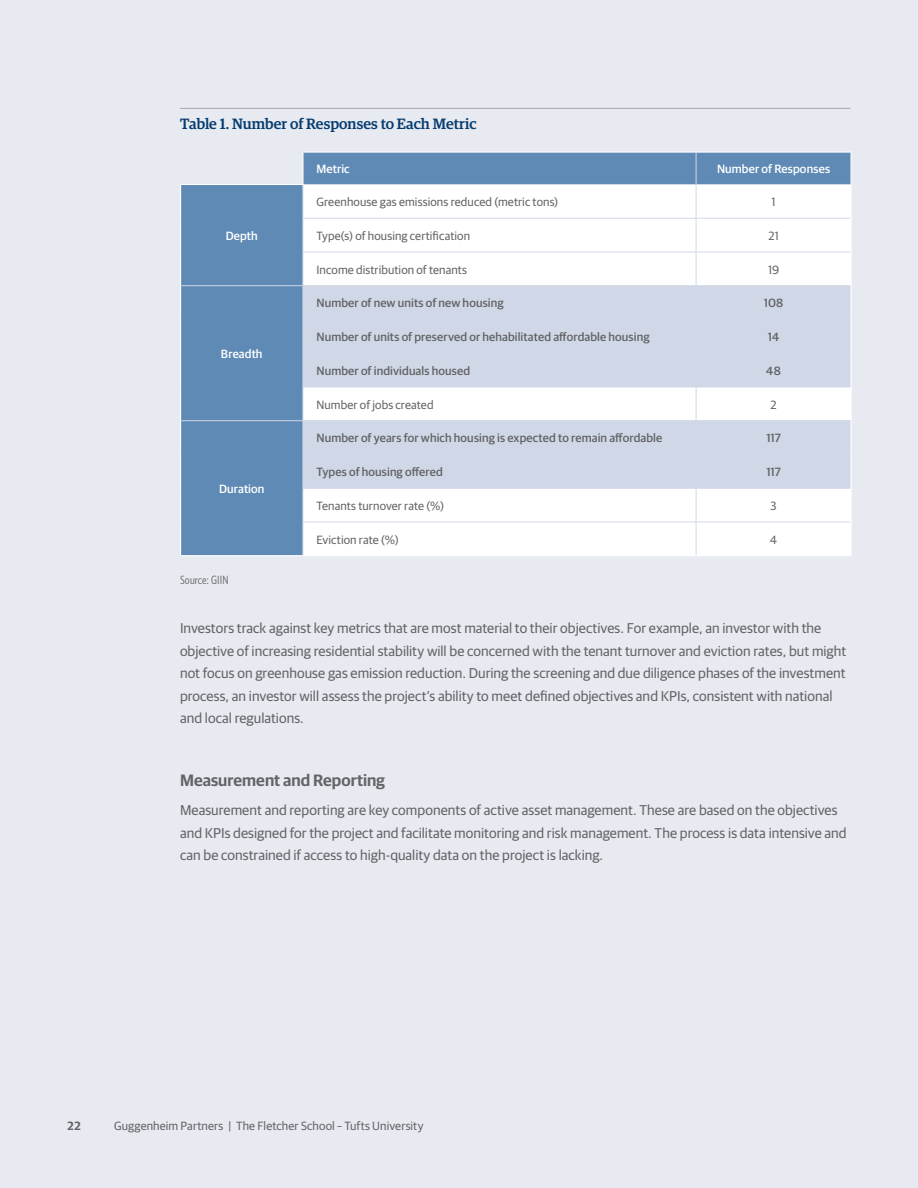
<style>
.page{position:relative;width:918px;height:1188px;background:#e7eaf1}
.page>*{position:absolute;margin:0;border:0;box-sizing:border-box;transform-origin:0 0}
.t1{font:600 16.5px "Guardian Sans";color:#636466}
.t2{font:500 15px "Guardian Egyp";letter-spacing:-.005em;color:#063b6f}
.t3{font:14.25px/22.5px "Guardian Sans";color:#636466}
.t4{font:12px "Guardian Sans";letter-spacing:.01em;color:#636466}
.t5{font:500 12px "Guardian Sans";letter-spacing:.01em;color:#636466}
.t6{font:500 12px "Guardian Sans";letter-spacing:.01em;color:#fff}
.t7{font:12px "Whitney Condensed";letter-spacing:.01em;color:#636466}
.t8{font:600 12px "Guardian Sans";color:#636466}
</style>
<div class="page">
<hr style="left:180px;top:108px;width:670px;height:1px;background:#a7a9ac">
<svg style="left:181px;top:153px;width:669px;height:402px;background:#668fb8"></svg>
<div style="left:304px;top:185px;width:546px;height:370px;background:#fff"></div>
<svg style="left:304px;top:286px;width:546px;height:202px;background:#d7deea"></svg>
<hr style="left:696px;top:153px;width:1px;height:31px;background:#d0d8e7">
<hr style="left:304px;top:184px;width:392px;height:1px;background:#d0d8e7">
<hr style="left:303px;top:185px;width:1px;height:33px;background:#d0d8e7">
<hr style="left:696px;top:184px;width:154px;height:1px;background:#d0d8e7">
<hr style="left:696px;top:185px;width:1px;height:33px;background:#d0d8e7">
<hr style="left:303px;top:218px;width:393px;height:1px;background:#d0d8e7">
<hr style="left:303px;top:218px;width:1px;height:34px;background:#d0d8e7">
<hr style="left:696px;top:218px;width:154px;height:1px;background:#d0d8e7">
<hr style="left:696px;top:218px;width:1px;height:34px;background:#d0d8e7">
<hr style="left:303px;top:252px;width:393px;height:1px;background:#d0d8e7">
<hr style="left:303px;top:252px;width:1px;height:34px;background:#d0d8e7">
<hr style="left:696px;top:252px;width:154px;height:1px;background:#d0d8e7">
<hr style="left:696px;top:252px;width:1px;height:34px;background:#d0d8e7">
<hr style="left:181px;top:285px;width:122px;height:1px;background:#d0d8e7">
<hr style="left:303px;top:285px;width:393px;height:1px;background:#d0d8e7">
<hr style="left:303px;top:286px;width:1px;height:33px;background:#d0d8e7">
<hr style="left:696px;top:285px;width:154px;height:1px;background:#d0d8e7">
<hr style="left:696px;top:286px;width:1px;height:33px;background:#d0d8e7">
<hr style="left:303px;top:319px;width:393px;height:1px;background:#d0d8e7">
<hr style="left:303px;top:320px;width:1px;height:33px;background:#d0d8e7">
<hr style="left:696px;top:319px;width:154px;height:1px;background:#d0d8e7">
<hr style="left:696px;top:320px;width:1px;height:33px;background:#d0d8e7">
<hr style="left:303px;top:353px;width:393px;height:1px;background:#d0d8e7">
<hr style="left:303px;top:353px;width:1px;height:34px;background:#d0d8e7">
<hr style="left:696px;top:353px;width:154px;height:1px;background:#d0d8e7">
<hr style="left:696px;top:353px;width:1px;height:34px;background:#d0d8e7">
<hr style="left:303px;top:387px;width:393px;height:1px;background:#d0d8e7">
<hr style="left:303px;top:387px;width:1px;height:34px;background:#d0d8e7">
<hr style="left:696px;top:387px;width:154px;height:1px;background:#d0d8e7">
<hr style="left:696px;top:387px;width:1px;height:34px;background:#d0d8e7">
<hr style="left:181px;top:420px;width:122px;height:1px;background:#d0d8e7">
<hr style="left:303px;top:420px;width:393px;height:1px;background:#d0d8e7">
<hr style="left:303px;top:421px;width:1px;height:33px;background:#d0d8e7">
<hr style="left:696px;top:420px;width:154px;height:1px;background:#d0d8e7">
<hr style="left:696px;top:421px;width:1px;height:33px;background:#d0d8e7">
<hr style="left:303px;top:454px;width:393px;height:1px;background:#d0d8e7">
<hr style="left:303px;top:455px;width:1px;height:33px;background:#d0d8e7">
<hr style="left:696px;top:454px;width:154px;height:1px;background:#d0d8e7">
<hr style="left:696px;top:455px;width:1px;height:33px;background:#d0d8e7">
<hr style="left:303px;top:488px;width:393px;height:1px;background:#d0d8e7">
<hr style="left:303px;top:488px;width:1px;height:34px;background:#d0d8e7">
<hr style="left:696px;top:488px;width:154px;height:1px;background:#d0d8e7">
<hr style="left:696px;top:488px;width:1px;height:34px;background:#d0d8e7">
<hr style="left:303px;top:522px;width:393px;height:1px;background:#d0d8e7">
<hr style="left:303px;top:522px;width:1px;height:33px;background:#d0d8e7">
<hr style="left:696px;top:522px;width:154px;height:1px;background:#d0d8e7">
<hr style="left:696px;top:522px;width:1px;height:33px;background:#d0d8e7">
<hr style="left:302px;top:151px;width:394px;height:2px;background:#fff">
<hr style="left:696px;top:151px;width:156px;height:2px;background:#fff">
<hr style="left:850px;top:153px;width:2px;height:31px;background:#fff">
<hr style="left:850px;top:184px;width:2px;height:34px;background:#fff">
<hr style="left:850px;top:218px;width:2px;height:34px;background:#fff">
<hr style="left:850px;top:252px;width:2px;height:34px;background:#fff">
<hr style="left:850px;top:286px;width:2px;height:33px;background:#fff">
<hr style="left:850px;top:319px;width:2px;height:34px;background:#fff">
<hr style="left:850px;top:353px;width:2px;height:34px;background:#fff">
<hr style="left:850px;top:387px;width:2px;height:34px;background:#fff">
<hr style="left:850px;top:421px;width:2px;height:33px;background:#fff">
<hr style="left:850px;top:454px;width:2px;height:34px;background:#fff">
<hr style="left:850px;top:488px;width:2px;height:34px;background:#fff">
<hr style="left:850px;top:522px;width:2px;height:33px;background:#fff">
<hr style="left:303px;top:555px;width:393px;height:1px;background:#fff">
<hr style="left:696px;top:555px;width:156px;height:1px;background:#fff">
<hr style="left:180px;top:184px;width:124px;height:1px;background:#fff">
<hr style="left:180px;top:185px;width:1px;height:33px;background:#fff">
<hr style="left:180px;top:218px;width:1px;height:34px;background:#fff">
<hr style="left:180px;top:252px;width:1px;height:34px;background:#fff">
<hr style="left:180px;top:286px;width:1px;height:33px;background:#fff">
<hr style="left:180px;top:319px;width:1px;height:34px;background:#fff">
<hr style="left:180px;top:353px;width:1px;height:34px;background:#fff">
<hr style="left:180px;top:387px;width:1px;height:34px;background:#fff">
<hr style="left:180px;top:421px;width:1px;height:33px;background:#fff">
<hr style="left:180px;top:454px;width:1px;height:34px;background:#fff">
<hr style="left:180px;top:488px;width:1px;height:34px;background:#fff">
<hr style="left:180px;top:522px;width:1px;height:33px;background:#fff">
<hr style="left:180px;top:555px;width:123px;height:1px;background:#fff">
<hr style="left:302px;top:153px;width:2px;height:31px;background:#fff">
<p class="t2" style="left:180px;top:113px;width:298px">Table 1. Number of Responses to Each Metric</p>
<p class="t6" style="left:316px;top:160px;width:35px">Metric</p>
<p class="t6" style="left:717px;top:160px;width:115px">Number of Responses</p>
<p class="t6" style="left:226px;top:227px;width:34px">Depth</p>
<p class="t6" style="left:221px;top:345px;width:43px">Breadth</p>
<p class="t6" style="left:219px;top:480px;width:47px">Duration</p>
<p class="t4" style="left:316px;top:193px;width:243px">Greenhouse gas emissions reduced (metric tons)</p>
<p class="t4" style="left:772px;top:193px;width:6px">1</p>
<p class="t4" style="left:316px;top:227px;width:155px">Type(s) of housing certification</p>
<p class="t4" style="left:768px;top:227px;width:12px">21</p>
<p class="t4" style="left:316px;top:261px;width:152px">Income distribution of tenants</p>
<p class="t4" style="left:768px;top:261px;width:13px">19</p>
<p class="t5" style="left:316px;top:294px;width:189px">Number of new units of new housing</p>
<p class="t5" style="left:764px;top:294px;width:21px">108</p>
<p class="t5" style="left:316px;top:328px;width:335px">Number of units of preserved or hehabilitated affordable housing</p>
<p class="t5" style="left:768px;top:328px;width:13px">14</p>
<p class="t5" style="left:316px;top:362px;width:155px">Number of individuals housed</p>
<p class="t5" style="left:766px;top:362px;width:16px">48</p>
<p class="t4" style="left:316px;top:396px;width:119px">Number of jobs created</p>
<p class="t4" style="left:771px;top:396px;width:8px">2</p>
<p class="t5" style="left:316px;top:429px;width:347px">Number of years for which housing is expected to remain affordable</p>
<p class="t5" style="left:766px;top:429px;width:16px">117</p>
<p class="t5" style="left:316px;top:463px;width:128px">Types of housing offered</p>
<p class="t5" style="left:766px;top:463px;width:16px">117</p>
<p class="t4" style="left:316px;top:497px;width:129px">Tenants turnover rate (%)</p>
<p class="t4" style="left:771px;top:497px;width:8px">3</p>
<p class="t4" style="left:316px;top:531px;width:84px">Eviction rate (%)</p>
<p class="t4" style="left:770px;top:531px;width:8px">4</p>
<p class="t7" style="left:180px;top:572px;width:50px">Source: GIIN</p>
<p class="t3" style="left:180px;top:616px;width:668px">Investors track against key metrics that are most material to their objectives. For example, an investor with the objective of increasing residential stability will be concerned with the tenant turnover and eviction rates, but might not focus on greenhouse gas emission reduction. During the screening and due diligence phases of the investment process, an investor will assess the project’s ability to meet defined objectives and KPIs, consistent with national and local regulations.</p>
<p class="t1" style="left:180px;top:768px;width:207px">Measurement and Reporting</p>
<p class="t3" style="left:180px;top:798px;width:668px">Measurement and reporting are key components of active asset management. These are based on the objectives and KPIs designed for the project and facilitate monitoring and risk management. The process is data intensive and can be constrained if access to high-quality data on the project is lacking.</p>
<p class="t8" style="left:68px;top:1117px;width:15px">22</p>
<p class="t4" style="left:114px;top:1117px;width:311px">Guggenheim Partners | The Fletcher School – Tufts University</p>
</div>
